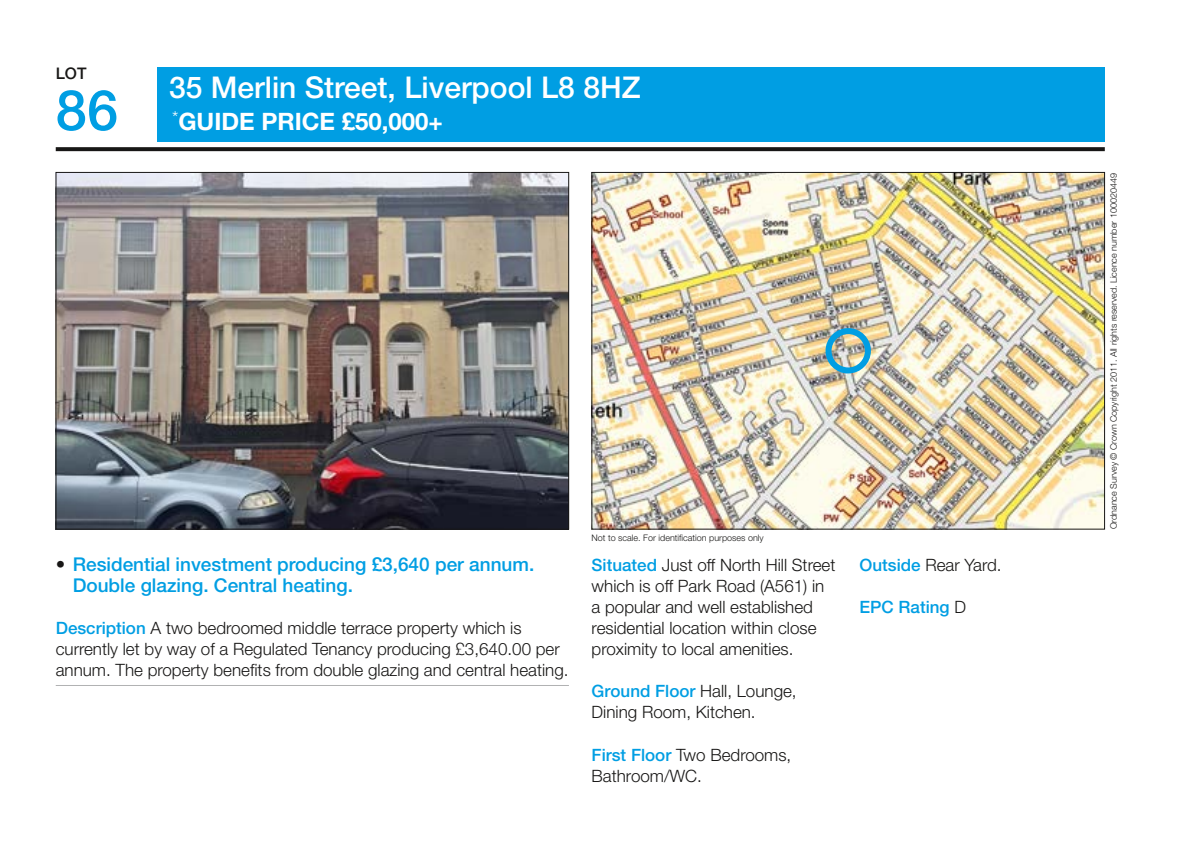
<style>
.page{position:relative;width:1188px;height:852px;background:#fff}
.page>*{position:absolute;margin:0;border:0;box-sizing:border-box;transform-origin:0 0}
.t1{font:500 56px "Helvetica Neue LT Std";color:#009ee3}
.t2{font:500 30px "Helvetica Neue LT Std";color:#fff}
.t3{font:700 24px "Helvetica Neue LT Std";color:#fff}
.t4{font:500 19px/21px "Helvetica Neue LT Std";color:#009ee3}
.t5{font:300 17px/21px "Helvetica Neue LT Std";color:#181716}
.t6{font:500 17px "Helvetica Neue LT Std";color:#009ee3}
.t7{font:500 16px "Helvetica Neue LT Std";color:#181716}
.t8{font:300 9px "Helvetica Neue LT Std";color:#181716}
.s1{color:#181716}
.s2{font-weight:500;color:#009ee3}
.s3{font-weight:300;color:#181716}
</style>
<div class="page">
<div style="left:158px;top:67px;width:947px;height:74px;background:#009ee3"></div>
<svg style="left:56px;top:147px;width:1049px;height:4px;background:#21201f"></svg>
<img style="left:58px;top:174px;width:509px;height:353px">
<img style="left:593px;top:174px;width:510px;height:353px">
<div style="left:825px;top:328px;width:46px;height:45px;border:6px solid #009ee3;border-radius:50%"></div>
<hr style="left:56px;top:685px;width:513px;height:1px;background:#b1b2b3">
<p class="t7" style="left:56px;top:63px;width:32px">LOT</p>
<h1 class="t1" style="left:56px;top:77px;width:64px">86</h1>
<h2 class="t2" style="left:169px;top:70px;width:473px">35 Merlin Street, Liverpool L8 8HZ</h2>
<h3 class="t3" style="left:172px;top:107px;width:272px"><sup>*</sup>GUIDE PRICE £50,000+</h3>
<p class="t4" style="left:73px;top:554px;width:463px;text-indent:-17px"><span class="s1">•</span> Residential investment producing £3,640 per annum.<br>Double glazing. Central heating.</p>
<p class="t5" style="left:56px;top:617px;width:514px"><span class="s2">Description</span> A two bedroomed middle terrace property which is currently let by way of a Regulated Tenancy producing £3,640.00 per annum. The property benefits from double glazing and central heating.</p>
<p class="t8" style="left:591px;top:532px;width:174px">Not to scale. For identification purposes only</p>
<p class="t5" style="left:591px;top:554px;width:245px"><span class="s2">Situated</span> Just off North Hill Street which is off Park Road (A561) in a popular and well established residential location within close proximity to local amenities.</p>
<p class="t5" style="left:591px;top:680px;width:207px"><span class="s2">Ground Floor</span> Hall, Lounge,<br>Dining Room, Kitchen.</p>
<p class="t5" style="left:591px;top:743px;width:201px"><span class="s2">First Floor</span> Two Bedrooms,<br>Bathroom/WC.</p>
<p class="t5" style="left:859px;top:554px;width:144px"><span class="s2">Outside</span> Rear Yard.</p>
<p class="t6" style="left:859px;top:597px;width:108px">EPC Rating <span class="s3">D</span></p>
<p class="t8" style="left:1108px;top:529px;width:357px;rotate:-90deg">Ordnance Survey © Crown Copyright 2011. All rights reserved. Licence number 100020449</p>
</div>
